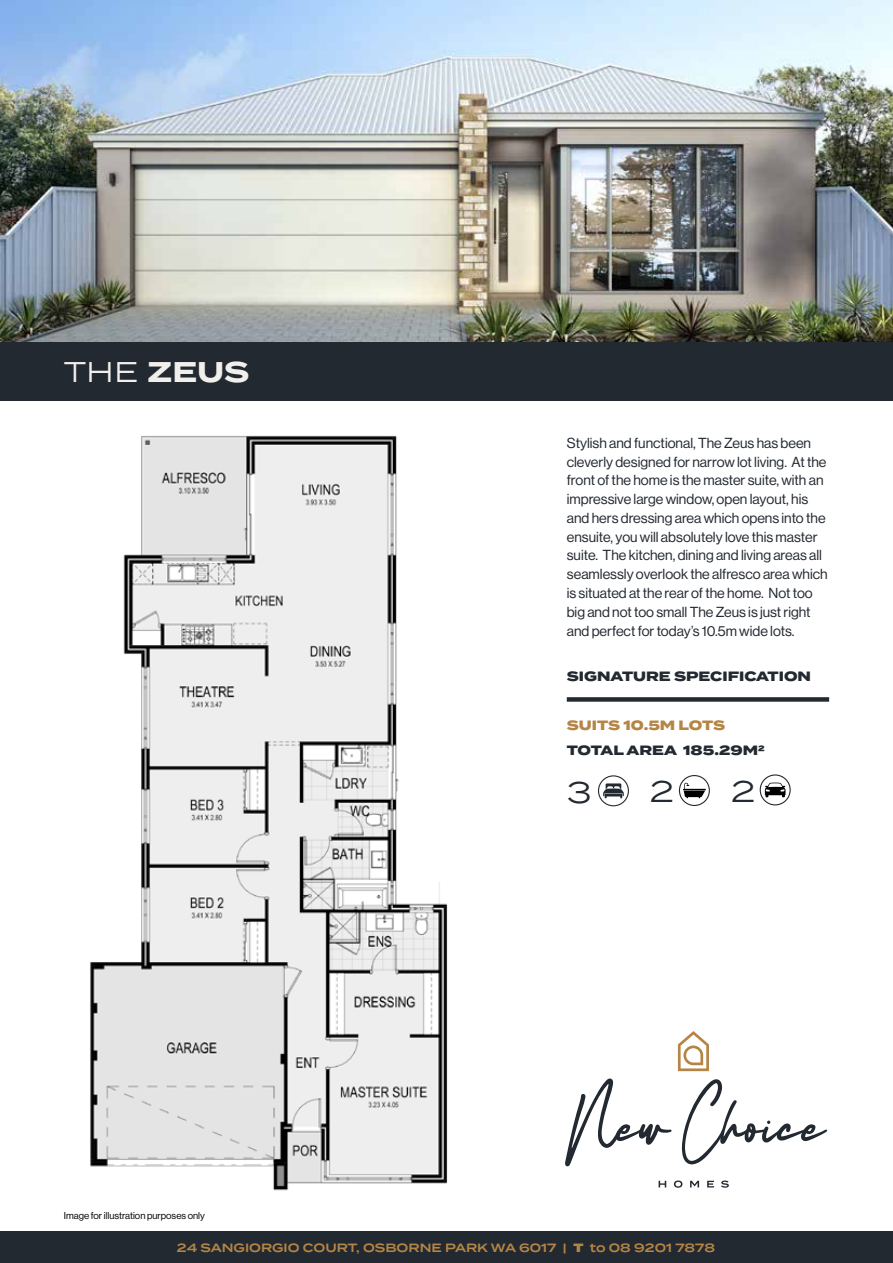
<style>
.page{position:relative;width:893px;height:1263px;background:#fff}
.page>*{position:absolute;margin:0;border:0;box-sizing:border-box;transform-origin:0 0}
.t1{font:29.85px "Termina";color:#232930}
.t2{font:700 28.5px "Termina";color:#f1efec}
.t3{font:14.25px/18.8px "N Haas Grotesk DS Pro 55 Rg";color:#232930}
.t4{font:800 13.5px "Termina";color:#232930}
.t5{font:800 13.5px "Termina";color:#b58545}
.t6{font:600 12px "Termina";color:#b58545}
.t7{font:9.75px "N Haas Grotesk DS Pro 55 Rg";color:#000}
.s1{font-weight:400}
.s2{font-weight:900}
</style>
<div class="page">
<div style="left:0;top:1231px;width:893px;height:32px;background:#232930"></div>
<svg style="left:565px;top:1078px;width:106px;height:88px"></svg>
<svg style="left:682px;top:1079px;width:145px;height:85px"></svg>
<svg style="left:659px;top:1181px;width:7px;height:6px"></svg>
<svg style="left:674px;top:1180px;width:8px;height:8px"></svg>
<svg style="left:690px;top:1181px;width:9px;height:6px"></svg>
<svg style="left:707px;top:1181px;width:7px;height:6px"></svg>
<svg style="left:721px;top:1180px;width:8px;height:8px"></svg>
<svg style="left:678px;top:1031px;width:31px;height:40px"></svg>
<div style="left:0;top:341px;width:893px;height:59px;background:#232930"></div>
<img style="left:0;top:0;width:893px;height:341px">
<div style="left:567px;top:697px;width:262px;height:5px;background:#232930"></div>
<div style="left:598px;top:775px;width:31px;height:31px;border:1px solid #232930;border-radius:50%"></div>
<svg style="left:603px;top:783px;width:21px;height:15px"></svg>
<div style="left:760px;top:774px;width:31px;height:31px;border:1px solid #232930;border-radius:50%"></div>
<svg style="left:765px;top:782px;width:20px;height:15px"></svg>
<div style="left:679px;top:775px;width:31px;height:31px;border:1px solid #232930;border-radius:50%"></div>
<svg style="left:683px;top:783px;width:23px;height:15px"></svg>
<img style="left:90px;top:435px;width:358px;height:756px">
<h2 class="t2" style="left:64px;top:350px;width:187px"><span class="s1">THE</span> ZEUS</h2>
<p class="t7" style="left:64px;top:1209px;width:143px">Image for illustration purposes only</p>
<p class="t3" style="left:567px;top:434px;width:262px">Stylish and functional, The Zeus has been cleverly designed for narrow lot living. At the front of the home is the master suite, with an impressive large window, open layout, his and hers dressing area which opens into the ensuite, you will absolutely love this master suite. The kitchen, dining and living areas all seamlessly overlook the alfresco area which is situated at the rear of the home. Not too big and not too small The Zeus is just right and perfect for today’s 10.5m wide lots.</p>
<p class="t4" style="left:567px;top:666px;width:246px">SIGNATURE SPECIFICATION</p>
<p class="t5" style="left:567px;top:715px;width:160px">SUITS 10.5M LOTS</p>
<p class="t4" style="left:567px;top:740px;width:199px">TOTAL AREA 185.29M2</p>
<h1 class="t1" style="left:567px;top:770px;width:26px">3</h1>
<h1 class="t1" style="left:650px;top:770px;width:26px">2</h1>
<h1 class="t1" style="left:731px;top:769px;width:26px">2</h1>
<p class="t6" style="left:177px;top:1238px;width:540px">24 SANGIORGIO COURT, OSBORNE PARK WA 6017 | <span class="s2">T</span> to 08 9201 7878</p>
</div>
